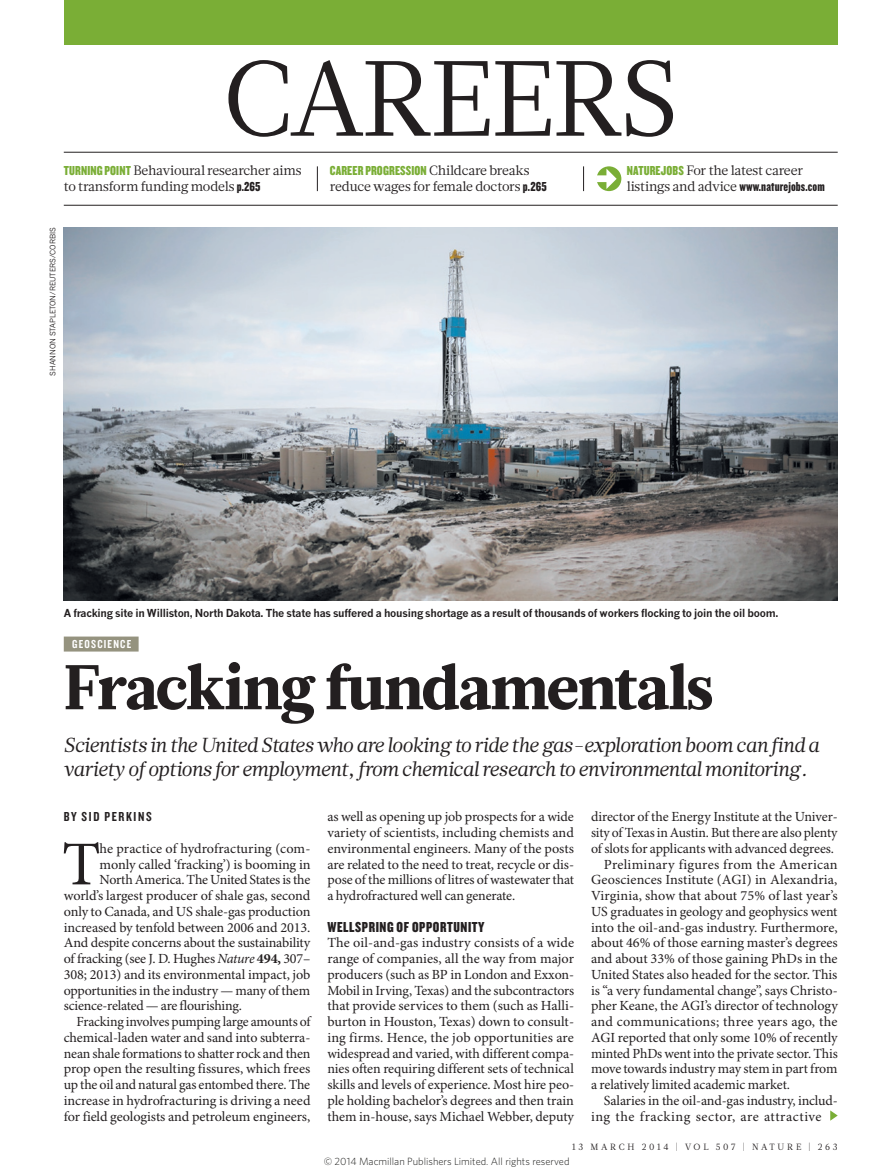
<style>
.page{position:relative;width:893px;height:1174px;background:#fff}
.page>*{position:absolute;margin:0;border:0;box-sizing:border-box;transform-origin:0 0}
.SECTION_HEADING{font:106.5px "Glosa Math";letter-spacing:-.025em;color:#231f20}
.HEAD_42{font:900 63px "Glosa Math";letter-spacing:-.02em;color:#231f20}
.BODY_DROP_CAP{font:62.4px "Minion Pro";color:#231f20}
.INTRO{font:italic 20.25px/23.7px "Glosa Math";letter-spacing:-.01em;color:#231f20}
.CROSSHEAD{font:15px "Knockout 69 Full Liteweight";letter-spacing:.04em;color:#231f20}
.BODY_INDENT{font:13.95px/15.8px "Minion Pro";letter-spacing:-.01em;color:#231f20;text-align:justify}
.BODY_1ST_PARA{font:13.95px/15.8px "Minion Pro";letter-spacing:-.005em;color:#231f20;text-align:justify}
.BODY_DROP_CAP-2{font:13.95px "Minion Pro";letter-spacing:-.01em;color:#231f20}
.BODY_INDENT-2{font:13.95px/15.8px "Minion Pro";letter-spacing:.015em;color:#231f20}
.MINI_TOC_TEXT{font:13.5px/15.8px "Glosa Math";letter-spacing:-.02em;color:#231f20}
.AUTHOR_BYLINE{font:13.5px "Knockout 49 Liteweight";letter-spacing:.12em;color:#231f20}
.SUBJECT_STRAP{font:12px "Knockout 49 Liteweight";letter-spacing:.1em;color:#fff}
.PIC_CAPTION{font:700 10.8px "News Gothic MTOT";letter-spacing:-.02em;color:#231f20}
.t1{font:300 10.5px "Whitney";color:#1d1d1b}
.t2{font:9px "Glosa Math";letter-spacing:.3em;color:#231f20}
.PIC_CREDIT{font:7.5px "News Gothic MTOT";color:#231f20}
.s1{font-family:"Knockout 69 Full Liteweight";color:#7aae36}
.s2{font-family:"Knockout 69 Full Liteweight"}
.s3{font-style:italic}
.s4{font-weight:700}
</style>
<div class="page">
<div style="left:597px;top:166px;width:24px;height:25px;background:#7aae36;border-radius:50%"></div>
<div style="left:596px;top:175px;width:12px;height:7px;background:#fff"></div>
<svg style="left:606px;top:169px;width:11px;height:20px"></svg>
<svg style="left:830px;top:1110px;width:8px;height:10px"></svg>
<div style="left:64px;top:636px;width:75px;height:15px;background:#95937f"></div>
<img style="left:64px;top:227px;width:774px;height:374px">
<div style="left:64px;top:0;width:774px;height:45px;background:#7aae36"></div>
<hr style="left:64px;top:152px;width:774px;height:1px;background:#231f20">
<hr style="left:64px;top:205px;width:774px;height:1px;background:#231f20">
<svg style="left:317px;top:166px;width:1px;height:25px"></svg>
<svg style="left:583px;top:166px;width:1px;height:25px"></svg>
<p class="SECTION_HEADING" style="left:223px;top:29px;width:457px">CAREERS</p>
<p class="MINI_TOC_TEXT" style="left:64px;top:163px;width:239px"><span class="s1">TURNING POINT</span> Behavioural researcher aims to transform funding models <span class="s2">p.265</span></p>
<p class="MINI_TOC_TEXT" style="left:330px;top:163px;width:218px"><span class="s1">CAREER PROGRESSION</span> Childcare breaks reduce wages for female doctors <span class="s2">p.265</span></p>
<p class="MINI_TOC_TEXT" style="left:627px;top:163px;width:199px"><span class="s1">NATUREJOBS</span> For the latest career listings and advice <span class="s2">www.naturejobs.com</span></p>
<p class="PIC_CREDIT" style="left:48px;top:376px;width:150px;rotate:-90deg">SHANNON STAPLETON/REUTERS/CORBIS</p>
<p class="PIC_CAPTION" style="left:64px;top:606px;width:716px">A fracking site in Williston, North Dakota. The state has suffered a housing shortage as a result of thousands of workers flocking to join the oil boom.</p>
<p class="SUBJECT_STRAP" style="left:72px;top:636px;width:61px">GEOSCIENCE</p>
<p class="HEAD_42" style="left:64px;top:646px;width:651px">Fracking fundamentals</p>
<p class="INTRO" style="left:64px;top:733px;width:757px">Scientists in the United States who are looking to ride the gas-exploration boom can find a variety of options for employment, from chemical research to environmental monitoring.</p>
<p class="AUTHOR_BYLINE" style="left:64px;top:808px;width:89px">BY SID PERKINS</p>
<p class="BODY_DROP_CAP" style="left:62px;top:827px;width:40px">T</p>
<p class="BODY_DROP_CAP-2" style="left:100px;top:840px;width:212px">he practice of hydrofracturing (com-</p>
<p class="BODY_DROP_CAP-2" style="left:100px;top:855px;width:212px">monly called ‘fracking’) is booming in</p>
<p class="BODY_DROP_CAP-2" style="left:100px;top:871px;width:212px">North America. The United States is the</p>
<p class="BODY_DROP_CAP-2" style="left:64px;top:887px;width:248px">world’s largest producer of shale gas, second</p>
<p class="BODY_DROP_CAP-2" style="left:64px;top:903px;width:248px">only to Canada, and US shale-gas production</p>
<p class="BODY_DROP_CAP-2" style="left:64px;top:918px;width:248px">increased by tenfold between 2006 and 2013.</p>
<p class="BODY_DROP_CAP-2" style="left:64px;top:934px;width:248px">And despite concerns about the sustainability</p>
<p class="BODY_DROP_CAP-2" style="left:64px;top:950px;width:248px">of fracking (see J. D. Hughes <span class="s3">Nature</span> <span class="s4">494,</span> 307–</p>
<p class="BODY_DROP_CAP-2" style="left:64px;top:966px;width:248px">308; 2013) and its environmental impact, job</p>
<p class="BODY_DROP_CAP-2" style="left:64px;top:981px;width:248px">opportunities in the industry — many of them</p>
<p class="BODY_DROP_CAP-2" style="left:64px;top:997px;width:180px">science-related — are flourishing.</p>
<p class="BODY_INDENT" style="left:64px;top:1014px;width:248px;text-indent:13px">Fracking involves pumping large amounts of chemical-laden water and sand into subterra&shy;nean shale formations to shatter rock and then prop open the resulting fissures, which frees up the oil and natural gas entombed there. The increase in hydrofracturing is driving a need for field geologists and petroleum engineers,</p>
<p class="BODY_INDENT" style="left:327px;top:809px;width:248px">as well as opening up job prospects for a wide variety of scientists, including chemists and environmental engineers. Many of the posts are related to the need to treat, recycle or dis&shy;pose of the millions of litres of wastewater that a hydrofractured well can generate.</p>
<p class="CROSSHEAD" style="left:327px;top:917px;width:159px">WELLSPRING OF OPPORTUNITY</p>
<p class="BODY_1ST_PARA" style="left:327px;top:935px;width:248px">The oil-and-gas industry consists of a wide range of companies, all the way from major producers (such as BP in London and Exxon-Mobil in Irving, Texas) and the subcontractors that provide services to them (such as Halli&shy;burton in Houston, Texas) down to consult&shy;ing firms. Hence, the job opportunities are widespread and varied, with different compa&shy;nies often requiring different sets of technical skills and levels of experience. Most hire peo&shy;ple holding bachelor’s degrees and then train them in-house, says Michael Webber, deputy</p>
<p class="BODY_1ST_PARA" style="left:591px;top:809px;width:248px">director of the Energy Institute at the Univer&shy;sity of Texas in Austin. But there are also plenty of slots for applicants with advanced degrees.</p>
<p class="BODY_INDENT" style="left:591px;top:857px;width:248px;text-indent:13px">Preliminary figures from the American Geosciences Institute (AGI) in Alexandria, Virginia, show that about 75% of last year’s US graduates in geology and geophysics went into the oil-and-gas industry. Furthermore, about 46% of those earning master’s degrees and about 33% of those gaining PhDs in the United States also headed for the sector. This is “a very fundamental change”, says Christo&shy;pher Keane, the AGI’s director of technology and communications; three years ago, the AGI reported that only some 10% of recently minted PhDs went into the private sector. This move towards industry may stem in part from a relatively limited academic market.</p>
<p class="BODY_INDENT-2" style="left:591px;top:1093px;width:248px;text-indent:13px">Salaries in the oil-and-gas industry, includ&shy;ing the fracking sector, are attractive</p>
<p class="t2" style="left:572px;top:1141px;width:267px">13 MARCH 2014 | VOL 507 | NATURE | 263</p>
<p class="t1" style="left:324px;top:1154px;width:247px">© 2014 Macmillan Publishers Limited. All rights reserved</p>
</div>
